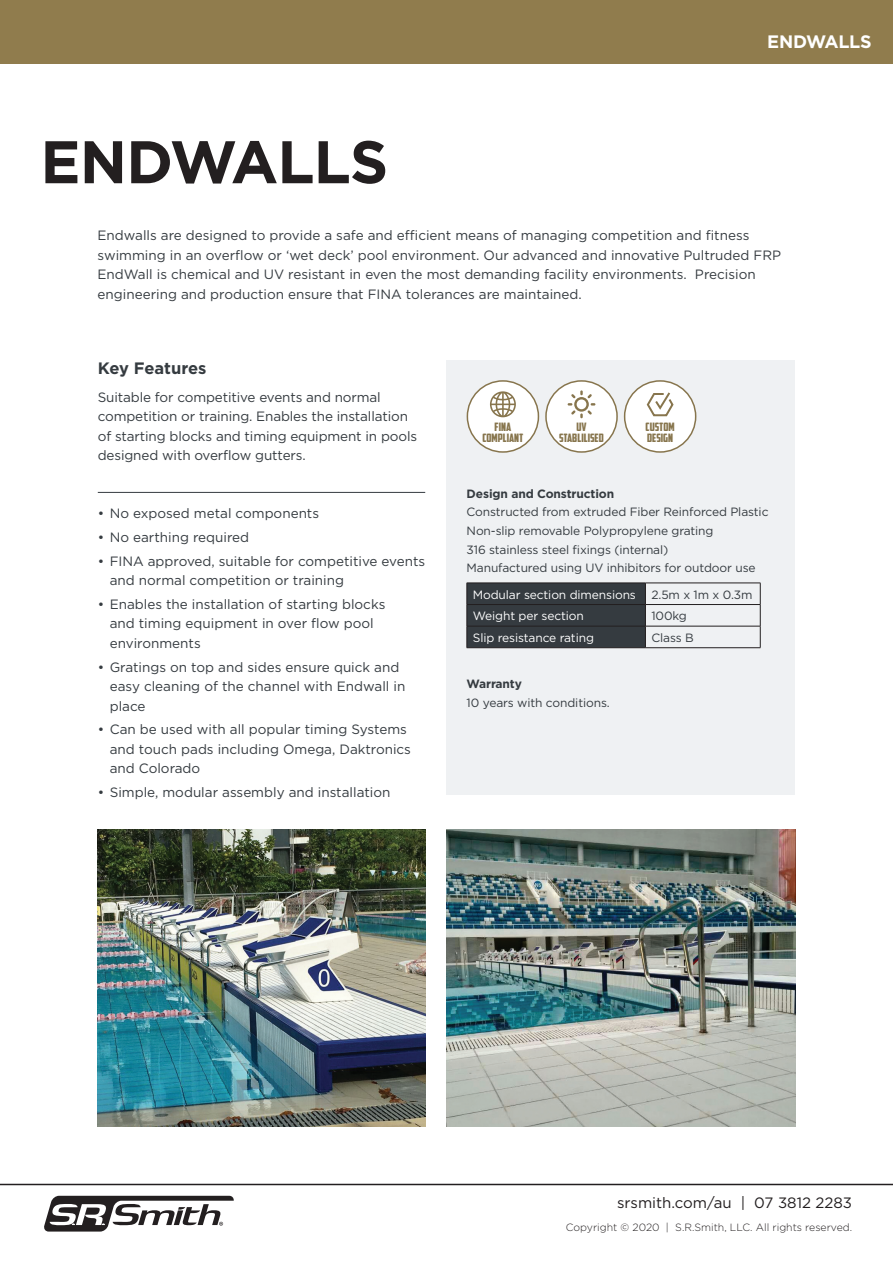
<style>
.page{position:relative;width:893px;height:1263px;background:#fff}
.page>*{position:absolute;margin:0;border:0;box-sizing:border-box;transform-origin:0 0}
.t1{font:700 60px "Gotham";letter-spacing:-.015em;color:#231f20}
.t2{font:700 18px "Gotham";letter-spacing:-.015em;color:#fff}
.t3{font:700 16.5px "Gotham";letter-spacing:-.005em;color:#353b40}
.t4{font:15px "Gotham";color:#231f20}
.t5{font:13.5px/19.5px "Gotham";color:#353b40}
.t6{font:12px "Gotham";letter-spacing:-.01em;color:#353b40}
.t7{font:12px "Gotham";letter-spacing:-.01em;color:#fff}
.t8{font:700 12px "Gotham";letter-spacing:-.01em;color:#353b40}
.t9{font:11.7px/10.5px "American Captain";color:#87754d;text-align:center}
.t10{font:300 10.5px "Gotham";color:#231f20}
</style>
<div class="page">
<hr style="left:0;top:1184px;width:893px;height:1px;background:#231f20">
<svg style="left:44px;top:1196px;width:190px;height:35px"></svg>
<div style="left:0;top:0;width:893px;height:63px;background:#907c4d"></div>
<hr style="left:98px;top:492px;width:327px;height:1px;background:#353b40">
<div style="left:446px;top:361px;width:349px;height:434px;background:#eff1f3"></div>
<hr style="left:645px;top:583px;width:115px;height:1px;background:#231f20">
<hr style="left:645px;top:604px;width:115px;height:1px;background:#231f20">
<hr style="left:645px;top:626px;width:115px;height:1px;background:#231f20">
<svg style="left:467px;top:583px;width:179px;height:64px;background:#34393e"></svg>
<svg style="left:760px;top:583px;width:1px;height:64px"></svg>
<hr style="left:467px;top:647px;width:178px;height:1px;background:#231f20">
<hr style="left:645px;top:647px;width:115px;height:1px;background:#231f20">
<div style="left:625px;top:381px;width:71px;height:71px;background:#fff;border-radius:50%"></div>
<div style="left:624px;top:380px;width:72px;height:73px;border:2px solid #87754d;border-radius:50%"></div>
<svg style="left:646px;top:392px;width:28px;height:25px"></svg>
<div style="left:546px;top:381px;width:71px;height:71px;background:#fff;border-radius:50%"></div>
<div style="left:545px;top:380px;width:73px;height:73px;border:2px solid #87754d;border-radius:50%"></div>
<svg style="left:568px;top:390px;width:27px;height:28px"></svg>
<div style="left:467px;top:381px;width:71px;height:71px;background:#fff;border-radius:50%"></div>
<div style="left:467px;top:380px;width:72px;height:73px;border:2px solid #87754d;border-radius:50%"></div>
<svg style="left:490px;top:391px;width:26px;height:26px"></svg>
<img style="left:98px;top:829px;width:327px;height:298px">
<img style="left:446px;top:829px;width:349px;height:298px">
<p class="t1" style="left:40px;top:122px;width:349px">ENDWALLS</p>
<p class="t2" style="left:767px;top:30px;width:106px">ENDWALLS</p>
<p class="t5" style="left:98px;top:226px;width:685px">Endwalls are designed to provide a safe and efficient means of managing competition and fitness swimming in an overflow or ‘wet deck’ pool environment. Our advanced and innovative Pultruded FRP EndWall is chemical and UV resistant in even the most demanding facility environments. Precision engineering and production ensure that FINA tolerances are maintained.</p>
<p class="t3" style="left:98px;top:357px;width:110px">Key Features</p>
<p class="t5" style="left:98px;top:387px;width:321px">Suitable for competitive events and normal competition or training. Enables the installation of starting blocks and timing equipment in pools designed with overflow gutters.</p>
<p class="t5" style="left:98px;top:503px;width:223px">• No exposed metal components</p>
<p class="t5" style="left:98px;top:527px;width:153px">• No earthing required</p>
<p class="t5" style="left:110px;top:551px;width:317px;text-indent:-12px">• FINA approved, suitable for competitive events and normal competition or training</p>
<p class="t5" style="left:110px;top:594px;width:277px;text-indent:-12px">• Enables the installation of starting blocks and timing equipment in over flow pool environments</p>
<p class="t5" style="left:110px;top:657px;width:297px;text-indent:-12px">• Gratings on top and sides ensure quick and easy cleaning of the channel with Endwall in place</p>
<p class="t5" style="left:110px;top:720px;width:303px;text-indent:-12px">• Can be used with all popular timing Systems and touch pads including Omega, Daktronics and Colorado</p>
<p class="t5" style="left:98px;top:782px;width:294px">• Simple, modular assembly and installation</p>
<p class="t9" style="left:482px;top:422px;width:42px">FINA<br>COMPLIANT</p>
<p class="t9" style="left:559px;top:422px;width:46px">UV<br>STABLILISED</p>
<p class="t9" style="left:646px;top:422px;width:31px;text-align:left">CUSTOM<br>DESIGN</p>
<p class="t8" style="left:467px;top:486px;width:149px">Design and Construction</p>
<p class="t6" style="left:467px;top:504px;width:303px">Constructed from extruded Fiber Reinforced Plastic</p>
<p class="t6" style="left:467px;top:523px;width:248px">Non-slip removable Polypropylene grating</p>
<p class="t6" style="left:467px;top:542px;width:203px">316 stainless steel fixings (internal)</p>
<p class="t6" style="left:467px;top:560px;width:291px">Manufactured using UV inhibitors for outdoor use</p>
<p class="t7" style="left:473px;top:587px;width:165px">Modular section dimensions</p>
<p class="t6" style="left:651px;top:587px;width:103px">2.5m x 1m x 0.3m</p>
<p class="t7" style="left:473px;top:608px;width:113px">Weight per section</p>
<p class="t6" style="left:651px;top:608px;width:37px">100kg</p>
<p class="t7" style="left:473px;top:630px;width:123px">Slip resistance rating</p>
<p class="t6" style="left:651px;top:630px;width:44px">Class B</p>
<p class="t8" style="left:467px;top:676px;width:57px">Warranty</p>
<p class="t6" style="left:467px;top:695px;width:145px">10 years with conditions.</p>
<p class="t4" style="left:617px;top:1193px;width:237px">srsmith.com/au | 07 3812 2283</p>
<p class="t10" style="left:566px;top:1221px;width:288px">Copyright © 2020 | S.R.Smith, LLC. All rights reserved.</p>
</div>
